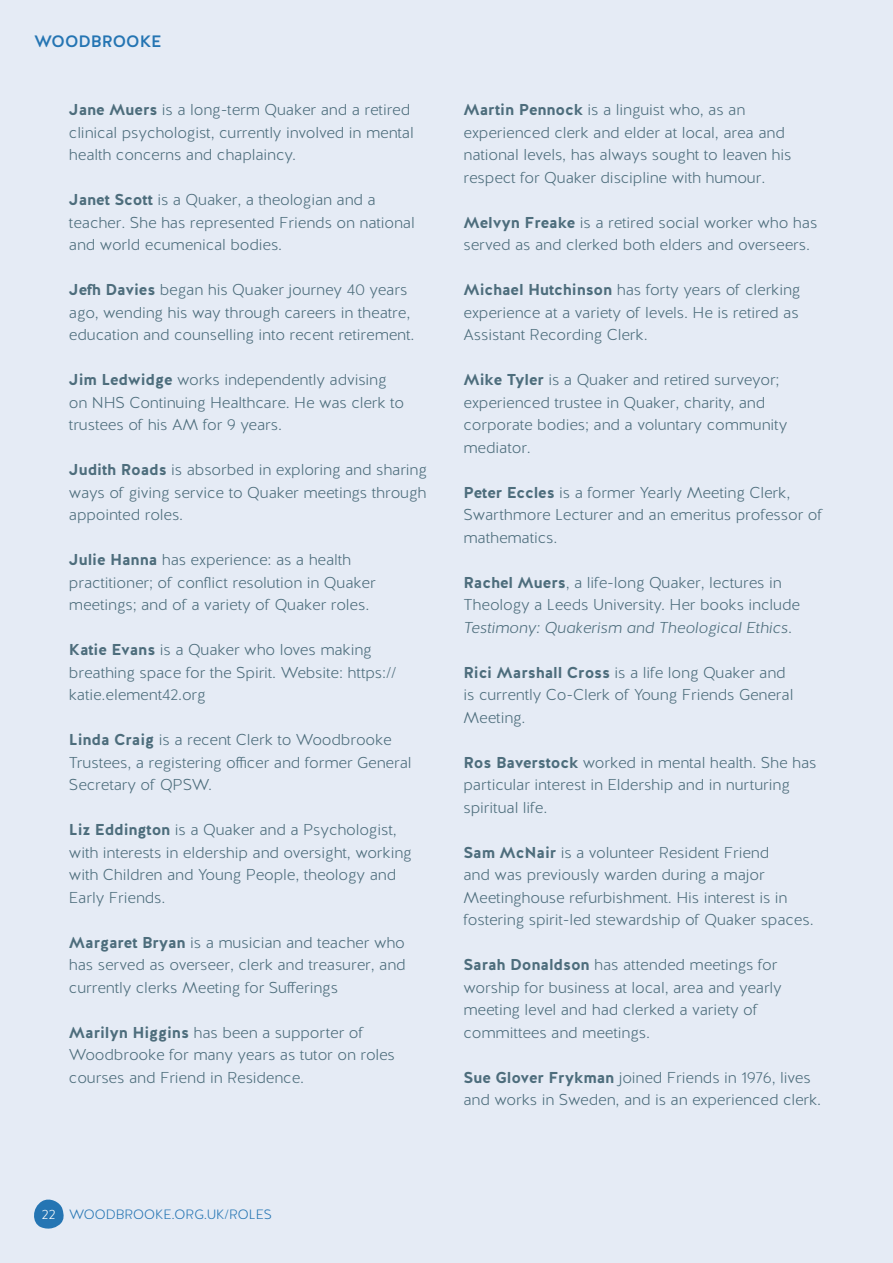
<style>
.page{position:relative;width:893px;height:1263px;background:#e5ebf5}
.page>*{position:absolute;margin:0;border:0;box-sizing:border-box;transform-origin:0 0}
.t1{font:500 16.5px "Halis R";color:#2575b3}
.t2{font:300 15.75px/22.5px "Halis R";letter-spacing:-.01em;color:#4d6d7c}
.t3{font:italic 300 15.75px "Halis GR";letter-spacing:-.01em;color:#4d6d7c}
.t4{font:300 13.5px "Halis R";color:#2575b3}
.t5{font:300 13.5px "Halis R";color:#fff}
.s1{font-weight:700}
.s2{font-family:"Halis R";font-style:normal}
</style>
<div class="page">
<svg style="left:34px;top:1199px;width:30px;height:30px"></svg>
<p class="t1" style="left:34px;top:31px;width:129px">WOODBROOKE</p>
<p class="t2" style="left:69px;top:99px;width:346px"><span class="s1">Jane Muers</span> is a long-term Quaker and a retired clinical psychologist, currently involved in mental health concerns and chaplaincy.</p>
<p class="t2" style="left:69px;top:189px;width:347px"><span class="s1">Janet Scott</span> is a Quaker, a theologian and a teacher. She has represented Friends on national and world ecumenical bodies.</p>
<p class="t2" style="left:69px;top:279px;width:347px"><span class="s1">Jefh Davies</span> began his Quaker journey 40 years ago, wending his way through careers in theatre, education and counselling into recent retirement.</p>
<p class="t2" style="left:69px;top:369px;width:337px"><span class="s1">Jim Ledwidge</span> works independently advising on NHS Continuing Healthcare. He was clerk to trustees of his AM for 9 years.</p>
<p class="t2" style="left:69px;top:459px;width:360px;text-align:justify"><span class="s1">Judith Roads</span> is absorbed in exploring and sharing ways of giving service to Quaker meetings through appointed roles.</p>
<p class="t2" style="left:69px;top:549px;width:308px"><span class="s1">Julie Hanna</span> has experience: as a health practitioner; of conflict resolution in Quaker meetings; and of a variety of Quaker roles.</p>
<p class="t2" style="left:69px;top:639px;width:329px"><span class="s1">Katie Evans</span> is a Quaker who loves making breathing space for the Spirit. Website: https:// katie.element42.org</p>
<p class="t2" style="left:69px;top:729px;width:344px"><span class="s1">Linda Craig</span> is a recent Clerk to Woodbrooke<br>Trustees, a registering officer and former General<br>Secretary of QPSW.</p>
<p class="t2" style="left:69px;top:819px;width:344px"><span class="s1">Liz Eddington</span> is a Quaker and a Psychologist, with interests in eldership and oversight, working with Children and Young People, theology and Early Friends.</p>
<p class="t2" style="left:69px;top:931px;width:338px;text-align:justify"><span class="s1">Margaret Bryan</span> is a musician and teacher who has served as overseer, clerk and treasurer, and currently clerks Meeting for Sufferings</p>
<p class="t2" style="left:69px;top:1021px;width:328px"><span class="s1">Marilyn Higgins</span> has been a supporter of<br>Woodbrooke for many years as tutor on roles courses and Friend in Residence.</p>
<p class="t2" style="left:463px;top:99px;width:330px"><span class="s1">Martin Pennock</span> is a linguist who, as an experienced clerk and elder at local, area and national levels, has always sought to leaven his respect for Quaker discipline with humour.</p>
<p class="t2" style="left:463px;top:212px;width:355px"><span class="s1">Melvyn Freake</span> is a retired social worker who has served as and clerked both elders and overseers.</p>
<p class="t2" style="left:463px;top:279px;width:339px;text-align:justify"><span class="s1">Michael Hutchinson</span> has forty years of clerking experience at a variety of levels. He is retired as Assistant Recording Clerk.</p>
<p class="t2" style="left:463px;top:369px;width:325px"><span class="s1">Mike Tyler</span> is a Quaker and retired surveyor; experienced trustee in Quaker, charity, and corporate bodies; and a voluntary community mediator.</p>
<p class="t2" style="left:463px;top:482px;width:361px"><span class="s1">Peter Eccles</span> is a former Yearly Meeting Clerk,<br>Swarthmore Lecturer and an emeritus professor of mathematics.</p>
<p class="t2" style="left:463px;top:572px;width:338px"><span class="s1">Rachel Muers</span>, a life-long Quaker, lectures in<br>Theology a Leeds University. Her books include</p>
<p class="t3" style="left:463px;top:617px;width:330px">Testimony: Quakerism and Theological Ethics<span class="s2">.</span></p>
<p class="t2" style="left:463px;top:662px;width:331px"><span class="s1">Rici Marshall Cross</span> is a life long Quaker and is currently Co-Clerk of Young Friends General<br>Meeting.</p>
<p class="t2" style="left:463px;top:752px;width:355px"><span class="s1">Ros Baverstock</span> worked in mental health. She has particular interest in Eldership and in nurturing spiritual life.</p>
<p class="t2" style="left:463px;top:842px;width:352px"><span class="s1">Sam McNair</span> is a volunteer Resident Friend<br>and was previously warden during a major Meetinghouse refurbishment. His interest is in fostering spirit-led stewardship of Quaker spaces.</p>
<p class="t2" style="left:463px;top:954px;width:320px"><span class="s1">Sarah Donaldson</span> has attended meetings for worship for business at local, area and yearly meeting level and had clerked a variety of committees and meetings.</p>
<p class="t2" style="left:463px;top:1067px;width:359px"><span class="s1">Sue Glover Frykman</span> joined Friends in 1976, lives and works in Sweden, and is an experienced clerk.</p>
<p class="t5" style="left:42px;top:1206px;width:15px">22</p>
<p class="t4" style="left:69px;top:1206px;width:204px">WOODBROOKE.ORG.UK/ROLES</p>
</div>
